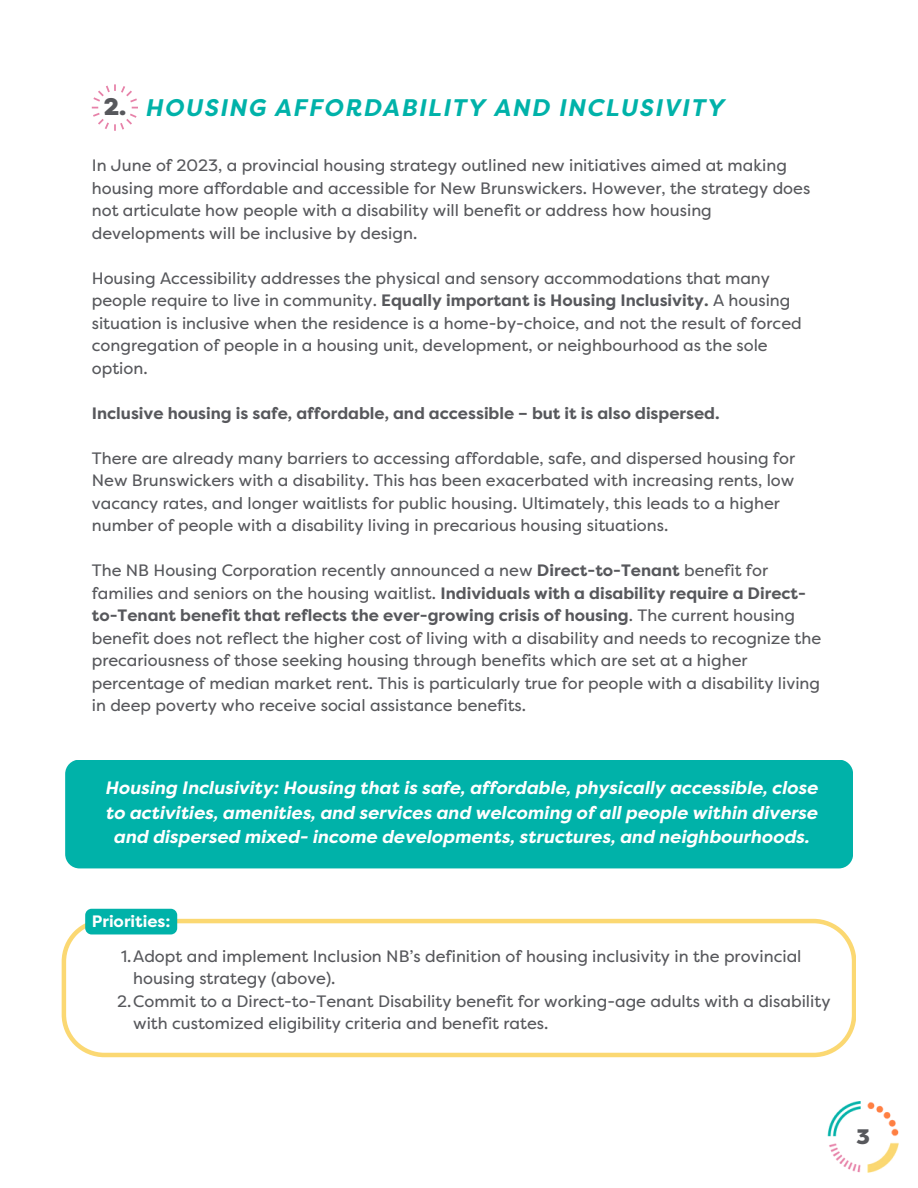
<style>
.page{position:relative;width:918px;height:1188px;background:#fff}
.page>*{position:absolute;margin:0;border:0;box-sizing:border-box;transform-origin:0 0}
.t1{font:italic 700 24px "Filson Pro";letter-spacing:.06em;color:#00b2a9}
.t2{font:900 24px "Filson Pro";color:#57585c}
.t3{font:900 21px "Filson Pro";color:#57585c}
.t4{font:italic 700 18px/24.8px "Filson Pro";color:#fff;text-align:center}
.t5{font:16.5px/22.5px "Filson Pro";color:#57585c}
.t6{font:700 16.5px "Filson Pro";color:#57585c}
.t7{font:700 16.5px "Filson Pro";color:#fff}
.s1{font-weight:700}
</style>
<div class="page">
<img style="left:827px;top:1101px;width:72px;height:72px">
<div style="left:65px;top:760px;width:788px;height:108px;background:#00b2a9;border-radius:14px"></div>
<svg style="left:62px;top:919px;width:794px;height:138px"></svg>
<div style="left:85px;top:909px;width:92px;height:25px;background:#00b2a9;border-radius:6px"></div>
<svg style="left:92px;top:84px;width:46px;height:47px"></svg>
<p class="t2" style="left:104px;top:93px;width:24px">2.</p>
<h1 class="t1" style="left:145px;top:94px;width:580px">HOUSING AFFORDABILITY AND INCLUSIVITY</h1>
<p class="t5" style="left:92px;top:155px;width:720px">In June of 2023, a provincial housing strategy outlined new initiatives aimed at making housing more affordable and accessible for New Brunswickers. However, the strategy does not articulate how people with a disability will benefit or address how housing developments will be inclusive by design.</p>
<p class="t5" style="left:92px;top:267px;width:711px">Housing Accessibility addresses the physical and sensory accommodations that many people require to live in community. <span class="s1">Equally important is Housing Inclusivity.</span> A housing situation is inclusive when the residence is a home-by-choice, and not the result of forced congregation of people in a housing unit, development, or neighbourhood as the sole option.</p>
<h3 class="t6" style="left:92px;top:404px;width:629px">Inclusive housing is safe, affordable, and accessible – but it is also dispersed.</h3>
<p class="t5" style="left:92px;top:447px;width:705px">There are already many barriers to accessing affordable, safe, and dispersed housing for New Brunswickers with a disability. This has been exacerbated with increasing rents, low vacancy rates, and longer waitlists for public housing. Ultimately, this leads to a higher number of people with a disability living in precarious housing situations.</p>
<p class="t5" style="left:92px;top:560px;width:731px">The NB Housing Corporation recently announced a new <span class="s1">Direct-to-Tenant</span> benefit for families and seniors on the housing waitlist. <span class="s1">Individuals with a disability require a Direct&shy;to-Tenant benefit that reflects the ever-growing crisis of housing</span>. The current housing benefit does not reflect the higher cost of living with a disability and needs to recognize the precariousness of those seeking housing through benefits which are set at a higher percentage of median market rent. This is particularly true for people with a disability living in deep poverty who receive social assistance benefits.</p>
<h2 class="t4" style="left:105px;top:775px;width:714px">Housing Inclusivity: Housing that is safe, affordable, physically accessible, close to activities, amenities, and services and welcoming of all people within diverse and dispersed mixed- income developments, structures, and neighbourhoods.</h2>
<p class="t7" style="left:92px;top:912px;width:80px">Priorities:</p>
<h3 class="t5" style="left:133px;top:945px;width:670px;text-indent:-12px">1.Adopt and implement Inclusion NB’s definition of housing inclusivity in the provincial housing strategy (above).</h3>
<p class="t5" style="left:133px;top:990px;width:699px;text-indent:-16px">2.Commit to a Direct-to-Tenant Disability benefit for working-age adults with a disability with customized eligibility criteria and benefit rates.</p>
<p class="t3" style="left:857px;top:1125px;width:15px">3</p>
</div>
